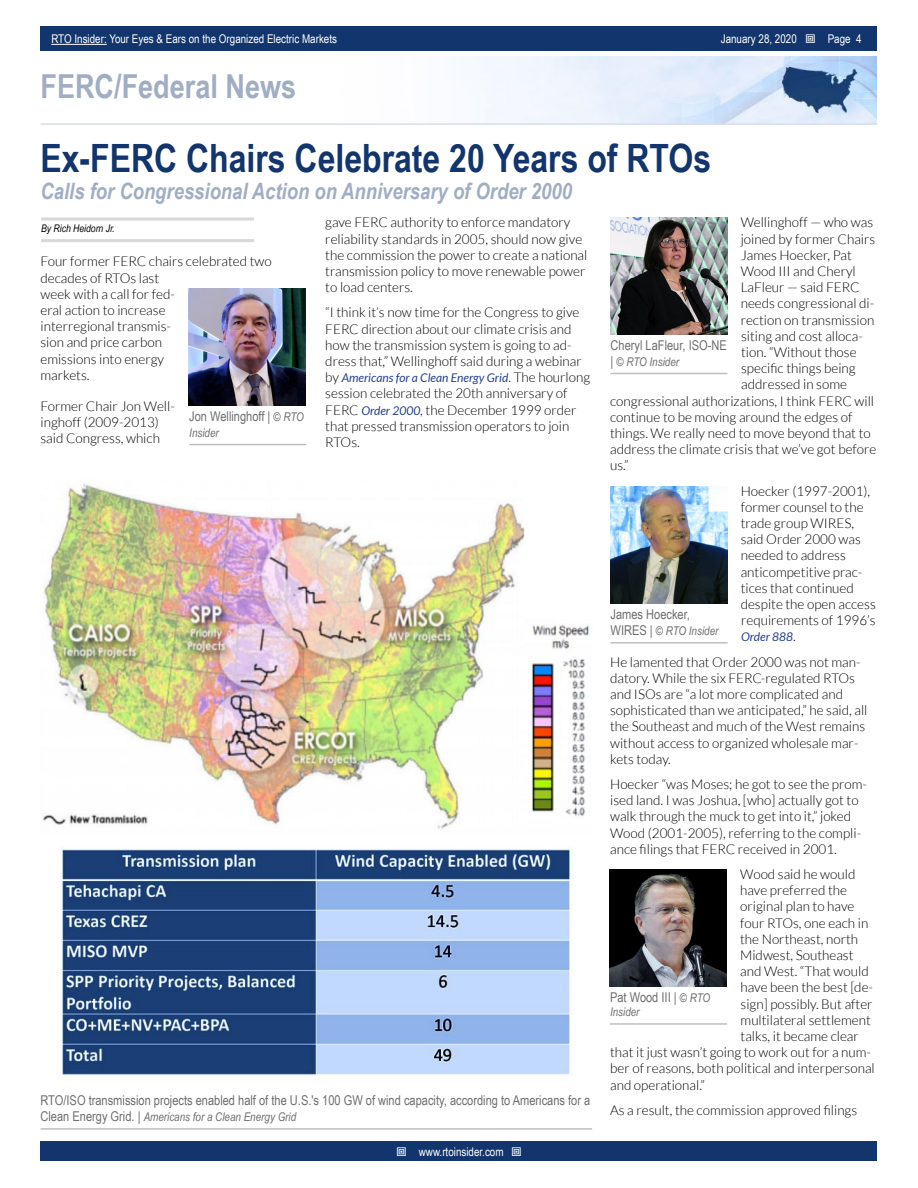
<style>
.page{position:relative;width:918px;height:1188px;background:#fff}
.page>*{position:absolute;margin:0;border:0;box-sizing:border-box;transform-origin:0 0}
.t1{font:700 39px "Arial Narrow";color:#11356c}
.t2{font:700 33px "Arial Narrow";color:#a0aec4}
.t3{font:italic 700 22.5px "Arial Narrow";color:#a0aec4}
.t4{font:300 13.5px/16.2px "Lato";color:#000}
.t5{font:13.5px "Arial Narrow";color:#6d6e71}
.t6{font:12px "Arial Narrow";color:#fff}
.t7{font:italic 12px "Arial Narrow";color:#6d6e71}
.t8{font:italic 12px "Lato";color:#25408f}
.t9{font:italic 10.5px "Arial Narrow";color:#000}
.s1{font-weight:300;font-style:normal;font-size:13.5px;color:#000}
.s2{font-weight:400;font-style:italic;font-size:12px;color:#25408f}
.s3{font-style:normal;font-size:13.5px}
.s4{font-style:italic;font-size:12px}
</style>
<div class="page">
<div style="left:41px;top:1142px;width:836px;height:19px;background:#11356c"></div>
<div style="left:41px;top:27px;width:836px;height:24px;background:#11356c"></div>
<hr style="left:51px;top:44px;width:56px;height:1px;background:#fff">
<img style="left:474px;top:56px;width:403px;height:67px">
<hr style="left:40px;top:123px;width:837px;height:2px;background:#d6deec">
<hr style="left:41px;top:218px;width:213px;height:3px;background:#d8d8d8">
<hr style="left:41px;top:239px;width:213px;height:3px;background:#d8d8d8">
<hr style="left:40px;top:1128px;width:552px;height:2px;background:#bfbfbf">
<img style="left:43px;top:484px;width:547px;height:597px">
<img style="left:610px;top:487px;width:117px;height:117px">
<hr style="left:611px;top:642px;width:117px;height:2px;background:#bfbfbf">
<img style="left:610px;top:870px;width:117px;height:117px">
<hr style="left:610px;top:1023px;width:117px;height:2px;background:#bfbfbf">
<img style="left:189px;top:288px;width:117px;height:117px">
<hr style="left:189px;top:444px;width:117px;height:1px;background:#bfbfbf">
<img style="left:610px;top:217px;width:117px;height:117px">
<hr style="left:611px;top:373px;width:117px;height:1px;background:#bfbfbf">
<p class="t6" style="left:51px;top:30px;width:287px">RTO Insider: Your Eyes &amp; Ears on the Organized Electric Markets</p>
<p class="t6" style="left:721px;top:30px;width:78px">January 28, 2020</p>
<p class="t6" style="left:828px;top:30px;width:35px">Page 4</p>
<h2 class="t2" style="left:40px;top:61px;width:257px">FERC/Federal News</h2>
<h1 class="t1" style="left:40px;top:129px;width:672px">Ex-FERC Chairs Celebrate 20 Years of RTOs</h1>
<h3 class="t3" style="left:40px;top:174px;width:533px">Calls for Congressional Action on Anniversary of Order 2000</h3>
<p class="t9" style="left:41px;top:221px;width:75px">By Rich Heidorn Jr.</p>
<p class="t4" style="left:741px;top:215px;width:134px">Wellinghoff — who was</p>
<p class="t4" style="left:741px;top:231px;width:136px">joined by former Chairs</p>
<p class="t4" style="left:741px;top:247px;width:113px">James Hoecker, Pat</p>
<p class="t4" style="left:741px;top:263px;width:117px">Wood III and Cheryl</p>
<p class="t4" style="left:741px;top:279px;width:120px">LaFleur — said FERC</p>
<p class="t4" style="left:741px;top:296px;width:135px">needs congressional di-</p>
<p class="t4" style="left:741px;top:312px;width:135px">rection on transmission</p>
<p class="t4" style="left:741px;top:328px;width:123px">siting and cost alloca-</p>
<p class="t4" style="left:741px;top:344px;width:117px">tion. “Without those</p>
<p class="t4" style="left:741px;top:360px;width:116px">specific things being</p>
<p class="t4" style="left:741px;top:377px;width:107px">addressed in some</p>
<p class="t4" style="left:610px;top:393px;width:265px">congressional authorizations, I think FERC will</p>
<p class="t4" style="left:610px;top:409px;width:244px">continue to be moving around the edges of</p>
<p class="t4" style="left:610px;top:425px;width:262px">things. We really need to move beyond that to</p>
<p class="t4" style="left:610px;top:441px;width:268px">address the climate crisis that we’ve got before</p>
<p class="t4" style="left:610px;top:458px;width:20px">us.”</p>
<p class="t4" style="left:741px;top:483px;width:137px">Hoecker (1997-2001), former counsel to the trade group WIRES, said Order 2000 was needed to address anticompetitive prac&shy;tices that continued despite the open access requirements of 1996’s</p>
<p class="t8" style="left:741px;top:630px;width:56px">Order 888<span class="s1">.</span></p>
<p class="t4" style="left:610px;top:654px;width:259px">He lamented that Order 2000 was not man&shy;datory. While the six FERC-regulated RTOs and ISOs are “a lot more complicated and sophisticated than we anticipated,” he said, all the Southeast and much of the West remains without access to organized wholesale mar&shy;kets today.</p>
<p class="t4" style="left:610px;top:776px;width:258px">Hoecker “was Moses; he got to see the prom&shy;ised land. I was Joshua, [who] actually got to walk through the muck to get into it,” joked Wood (2001-2005), referring to the compli&shy;ance filings that FERC received in 2001.</p>
<p class="t4" style="left:740px;top:866px;width:117px">Wood said he would</p>
<p class="t4" style="left:740px;top:882px;width:108px">have preferred the</p>
<p class="t4" style="left:740px;top:899px;width:116px">original plan to have</p>
<p class="t4" style="left:740px;top:915px;width:130px">four RTOs, one each in</p>
<p class="t4" style="left:740px;top:931px;width:120px">the Northeast, north</p>
<p class="t4" style="left:740px;top:947px;width:115px">Midwest, Southeast</p>
<p class="t4" style="left:740px;top:963px;width:130px">and West. “That would</p>
<p class="t4" style="left:741px;top:980px;width:134px">have been the best [de-</p>
<p class="t4" style="left:741px;top:996px;width:134px">sign] possibly. But after</p>
<p class="t4" style="left:741px;top:1012px;width:132px">multilateral settlement</p>
<p class="t4" style="left:741px;top:1028px;width:120px">talks, it became clear</p>
<p class="t4" style="left:610px;top:1044px;width:262px">that it just wasn’t going to work out for a num-</p>
<p class="t4" style="left:610px;top:1061px;width:266px">ber of reasons, both political and interpersonal</p>
<p class="t4" style="left:610px;top:1077px;width:96px">and operational.”</p>
<p class="t4" style="left:610px;top:1102px;width:249px">As a result, the commission approved filings</p>
<p class="t4" style="left:325px;top:215px;width:264px">gave FERC authority to enforce mandatory reliability standards in 2005, should now give the commission the power to create a national transmission policy to move renewable power to load centers.</p>
<p class="t4" style="left:325px;top:305px;width:258px">“I think it’s now time for the Congress to give FERC direction about our climate crisis and how the transmission system is going to ad&shy;dress that,” Wellinghoff said during a webinar</p>
<p class="t8" style="left:325px;top:371px;width:266px"><span class="s1">by</span> Americans for a Clean Energy Grid<span class="s1">. The hourlong</span></p>
<p class="t4" style="left:325px;top:386px;width:253px">session celebrated the 20th anniversary of FERC <span class="s2">Order 2000</span>, the December 1999 order that pressed transmission operators to join RTOs.</p>
<p class="t4" style="left:40px;top:254px;width:233px">Four former FERC chairs celebrated two decades of RTOs last<br>week with a call for fed-<br>eral action to increase<br>interregional transmis-<br>sion and price carbon<br>emissions into energy<br>markets.</p>
<p class="t4" style="left:40px;top:398px;width:136px">Former Chair Jon Well&shy;inghoff (2009-2013) said Congress, which</p>
<p class="t5" style="left:611px;top:335px;width:118px">Cheryl LaFleur, ISO-NE</p>
<p class="t7" style="left:611px;top:353px;width:70px"><span class="s3">|</span> © RTO Insider</p>
<p class="t5" style="left:189px;top:406px;width:116px">Jon Wellinghoff | <span class="s4">© RTO</span></p>
<p class="t7" style="left:189px;top:425px;width:31px">Insider</p>
<p class="t5" style="left:611px;top:604px;width:81px">James Hoecker,</p>
<p class="t7" style="left:611px;top:623px;width:109px"><span class="s3">WIRES |</span> © RTO Insider</p>
<p class="t5" style="left:610px;top:987px;width:102px">Pat Wood III | <span class="s4">© RTO</span></p>
<p class="t7" style="left:610px;top:1004px;width:31px">Insider</p>
<p class="t5" style="left:40px;top:1091px;width:551px">RTO/ISO transmission projects enabled half of the U.S.'s 100 GW of wind capacity, according to Americans for a</p>
<p class="t7" style="left:40px;top:1109px;width:257px"><span class="s3">Clean Energy Grid. |</span> Americans for a Clean Energy Grid</p>
<p class="t6" style="left:419px;top:1143px;width:86px">www.rtoinsider.com</p>
</div>
